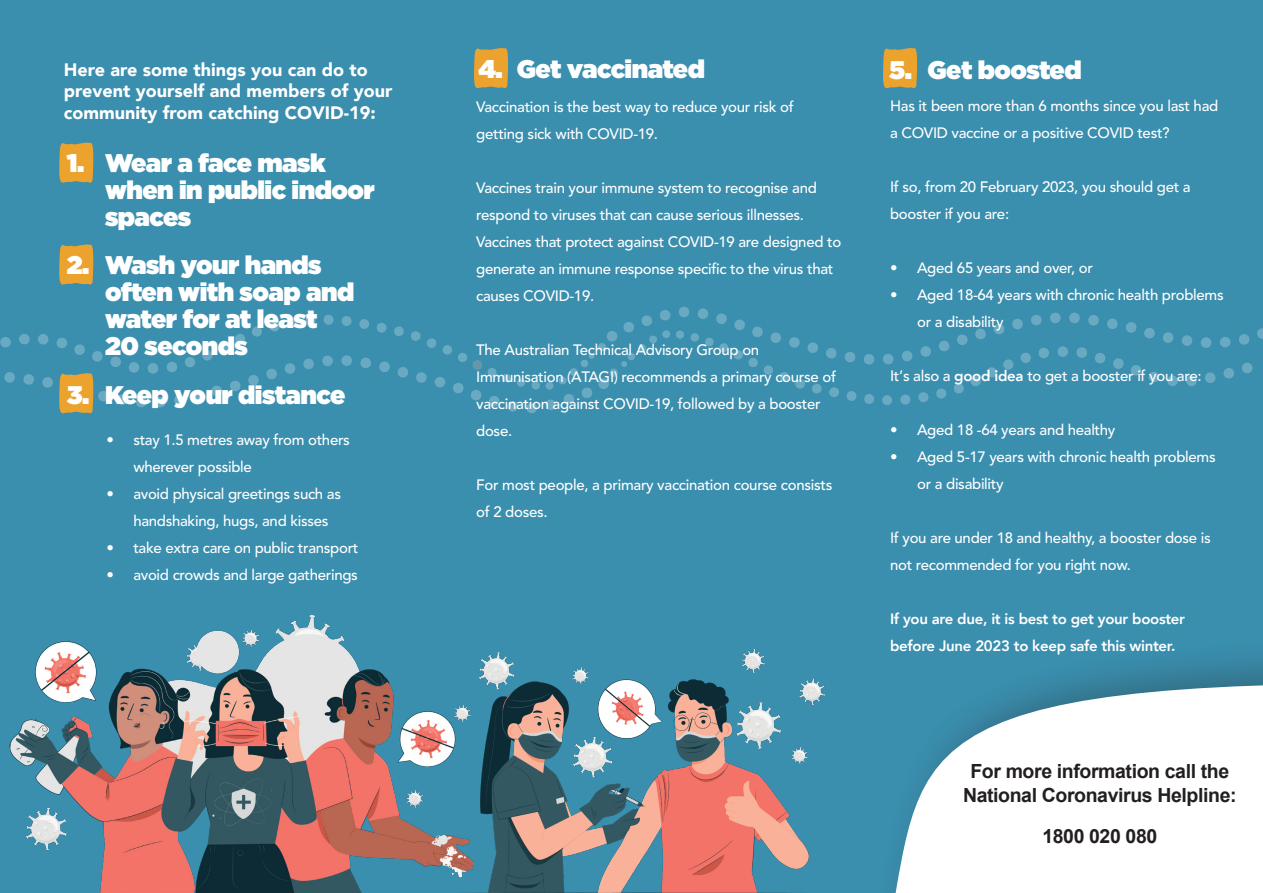
<style>
.page{position:relative;width:1263px;height:893px;background:#3a8eae}
.page>*{position:absolute;margin:0;border:0;box-sizing:border-box;transform-origin:0 0}
.t1{font:900 25.5px/27px "Gotham";letter-spacing:-.02em;color:#fff}
.Content_text{font:700 19.5px "Arial";letter-spacing:-.02em;color:#231f20}
.t2{font:900 18px/21.6px "Avenir";color:#fff}
.Content_text-2{font:500 15px/27px "Avenir";letter-spacing:-.02em;color:#fff}
.Content_text-3{font:800 15px/27px "Avenir";letter-spacing:-.02em;color:#fff}
.s1{font-weight:800}
</style>
<div class="page">
<img style="left:9px;top:615px;width:445px;height:278px">
<svg style="left:1012px;top:319px;width:11px;height:11px"></svg>
<svg style="left:883px;top:354px;width:11px;height:11px"></svg>
<svg style="left:1186px;top:375px;width:11px;height:11px"></svg>
<svg style="left:1050px;top:312px;width:11px;height:11px"></svg>
<svg style="left:975px;top:328px;width:11px;height:12px"></svg>
<svg style="left:1167px;top:375px;width:11px;height:11px"></svg>
<svg style="left:1088px;top:315px;width:11px;height:11px"></svg>
<svg style="left:864px;top:354px;width:11px;height:11px"></svg>
<svg style="left:1239px;top:334px;width:11px;height:11px"></svg>
<svg style="left:1201px;top:337px;width:11px;height:11px"></svg>
<svg style="left:1182px;top:335px;width:11px;height:11px"></svg>
<svg style="left:1144px;top:328px;width:11px;height:11px"></svg>
<svg style="left:1107px;top:318px;width:11px;height:11px"></svg>
<svg style="left:1031px;top:315px;width:11px;height:11px"></svg>
<svg style="left:1257px;top:328px;width:6px;height:11px"></svg>
<svg style="left:994px;top:324px;width:11px;height:11px"></svg>
<svg style="left:1095px;top:353px;width:11px;height:11px"></svg>
<svg style="left:1242px;top:362px;width:11px;height:11px"></svg>
<svg style="left:957px;top:334px;width:11px;height:11px"></svg>
<svg style="left:1113px;top:358px;width:11px;height:11px"></svg>
<svg style="left:1069px;top:312px;width:11px;height:11px"></svg>
<svg style="left:1126px;top:322px;width:11px;height:11px"></svg>
<svg style="left:1148px;top:371px;width:12px;height:12px"></svg>
<svg style="left:1223px;top:368px;width:11px;height:11px"></svg>
<svg style="left:1220px;top:337px;width:11px;height:11px"></svg>
<svg style="left:1131px;top:365px;width:11px;height:11px"></svg>
<svg style="left:1163px;top:332px;width:11px;height:11px"></svg>
<svg style="left:902px;top:351px;width:11px;height:11px"></svg>
<svg style="left:920px;top:346px;width:11px;height:11px"></svg>
<svg style="left:1205px;top:372px;width:11px;height:11px"></svg>
<svg style="left:939px;top:341px;width:11px;height:11px"></svg>
<svg style="left:1076px;top:347px;width:11px;height:11px"></svg>
<svg style="left:1057px;top:346px;width:11px;height:11px"></svg>
<svg style="left:1038px;top:347px;width:11px;height:11px"></svg>
<svg style="left:1020px;top:352px;width:11px;height:11px"></svg>
<svg style="left:1003px;top:359px;width:11px;height:11px"></svg>
<svg style="left:954px;top:383px;width:10px;height:11px"></svg>
<svg style="left:936px;top:388px;width:11px;height:11px"></svg>
<svg style="left:970px;top:367px;width:27px;height:19px"></svg>
<svg style="left:918px;top:392px;width:11px;height:11px"></svg>
<svg style="left:900px;top:394px;width:11px;height:11px"></svg>
<svg style="left:882px;top:395px;width:10px;height:10px"></svg>
<svg style="left:864px;top:394px;width:10px;height:10px"></svg>
<svg style="left:322px;top:355px;width:11px;height:11px"></svg>
<svg style="left:341px;top:355px;width:11px;height:11px"></svg>
<svg style="left:323px;top:315px;width:11px;height:10px"></svg>
<svg style="left:341px;top:316px;width:11px;height:10px"></svg>
<svg style="left:359px;top:306px;width:498px;height:108px"></svg>
<svg style="left:59px;top:142px;width:34px;height:41px"></svg>
<svg style="left:59px;top:244px;width:34px;height:41px"></svg>
<svg style="left:0;top:315px;width:316px;height:99px"></svg>
<svg style="left:474px;top:48px;width:34px;height:41px"></svg>
<svg style="left:883px;top:48px;width:34px;height:41px"></svg>
<img style="left:454px;top:650px;width:371px;height:243px">
<div style="left:862px;top:637px;width:401px;height:256px;background:#231f20;opacity:.3"></div>
<svg style="left:862px;top:684px;width:401px;height:209px;fill:#fff"></svg>
<p class="t2" style="left:64px;top:58px;width:330px">Here are some things you can do to prevent yourself and members of your community from catching COVID-19:</p>
<p class="t1" style="left:105px;top:149px;width:271px;text-indent:-38px">1. Wear a face mask when in public indoor spaces</p>
<p class="t1" style="left:105px;top:251px;width:251px;text-indent:-38px">2. Wash your hands often with soap and water for at least<br>20 seconds</p>
<p class="t1" style="left:67px;top:381px;width:280px">3. Keep your distance</p>
<p class="Content_text-2" style="left:133px;top:427px;width:218px;text-indent:-27px">• stay 1.5 metres away from others wherever possible</p>
<p class="Content_text-2" style="left:133px;top:481px;width:209px;text-indent:-27px">• avoid physical greetings such as handshaking, hugs, and kisses</p>
<p class="Content_text-2" style="left:106px;top:535px;width:254px">• take extra care on public transport</p>
<p class="Content_text-2" style="left:106px;top:562px;width:253px">• avoid crowds and large gatherings</p>
<p class="t1" style="left:478px;top:55px;width:228px">4. Get vaccinated</p>
<p class="Content_text-2" style="left:476px;top:94px;width:319px">Vaccination is the best way to reduce your risk of getting sick with COVID-19.</p>
<p class="Content_text-2" style="left:476px;top:175px;width:367px">Vaccines train your immune system to recognise and respond to viruses that can cause serious illnesses.<br>Vaccines that protect against COVID-19 are designed to generate an immune response specific to the virus that causes COVID-19.</p>
<p class="Content_text-2" style="left:476px;top:337px;width:361px">The Australian Technical Advisory Group on Immunisation (ATAGI) recommends a primary course of vaccination against COVID-19, followed by a booster dose.</p>
<p class="Content_text-2" style="left:476px;top:472px;width:358px">For most people, a primary vaccination course consists of 2 doses.</p>
<p class="t1" style="left:889px;top:56px;width:194px">5. Get boosted</p>
<p class="Content_text-2" style="left:890px;top:93px;width:330px">Has it been more than 6 months since you last had a COVID vaccine or a positive COVID test?</p>
<p class="Content_text-2" style="left:890px;top:174px;width:302px">If so, from 20 February 2023, you should get a booster if you are:</p>
<p class="Content_text-2" style="left:890px;top:255px;width:204px">• Aged 65 years and over, or</p>
<p class="Content_text-2" style="left:917px;top:282px;width:308px;text-indent:-27px">• Aged 18-64 years with chronic health problems or a disability</p>
<p class="Content_text-2" style="left:890px;top:363px;width:313px">It’s also a <span class="s1">good idea</span> to get a booster if you are:</p>
<p class="Content_text-2" style="left:890px;top:417px;width:227px">• Aged 18 -64 years and healthy</p>
<p class="Content_text-2" style="left:917px;top:444px;width:300px;text-indent:-27px">• Aged 5-17 years with chronic health problems or a disability</p>
<p class="Content_text-2" style="left:890px;top:525px;width:322px">If you are under 18 and healthy, a booster dose is not recommended for you right now.</p>
<p class="Content_text-3" style="left:890px;top:605px;width:297px">If you are due, it is best to get your booster before June 2023 to keep safe this winter.</p>
<p class="Content_text" style="left:970px;top:758px;width:260px">For more information call the</p>
<p class="Content_text" style="left:963px;top:781px;width:275px">National Coronavirus Helpline:</p>
<p class="Content_text" style="left:1042px;top:822px;width:116px">1800 020 080</p>
</div>
